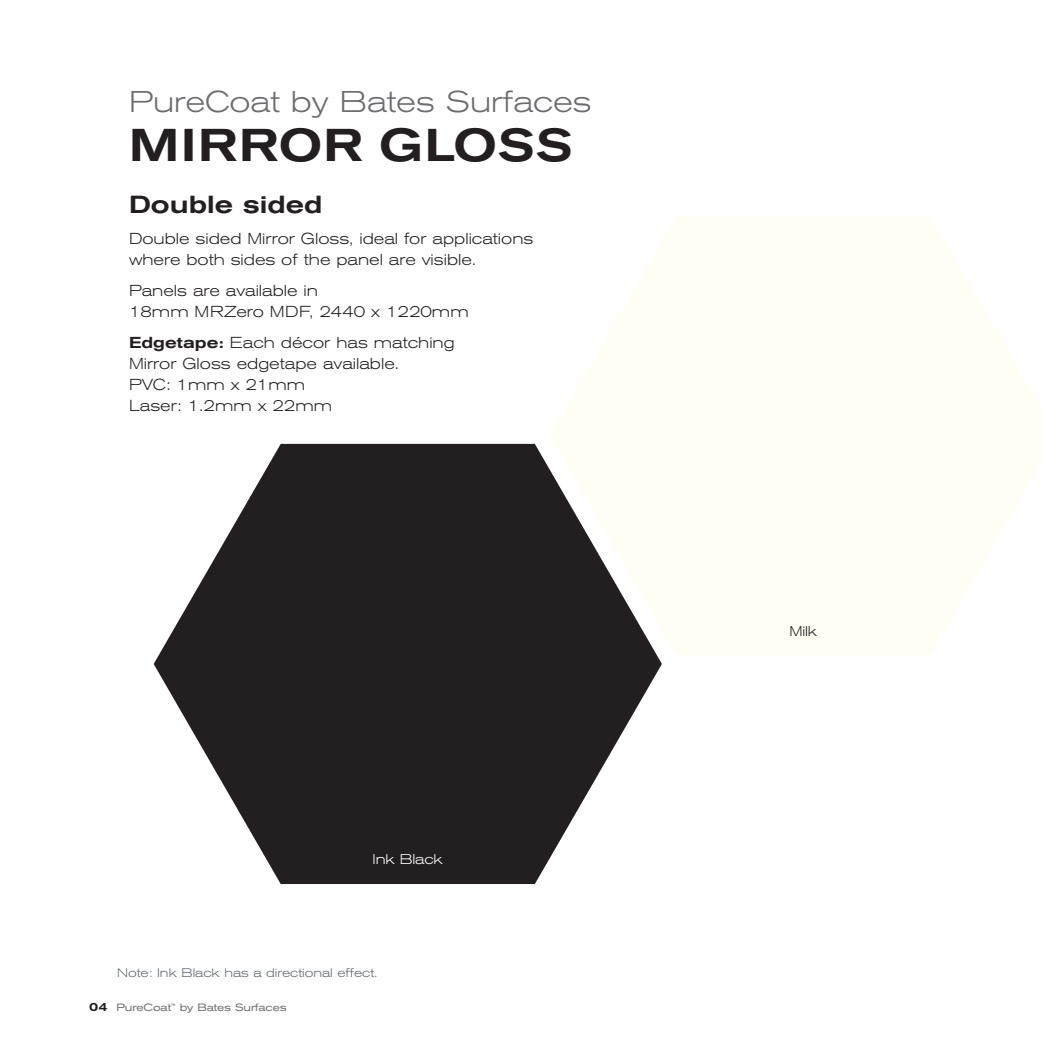
<style>
.page{position:relative;width:1042px;height:1042px;background:#fff}
.page>*{position:absolute;margin:0;border:0;box-sizing:border-box;transform-origin:0 0}
.t1{font:500 expanded 45.5px "Akzidenz Grotesk BE";letter-spacing:.02em;color:#231f20}
.t2{font:300 expanded 29.75px "Akzidenz Grotesk BE";color:#6c6d70}
.t3{font:500 expanded 24.5px "Akzidenz Grotesk BE";color:#231f20}
.t4{font:300 expanded 15.75px/21px "Akzidenz Grotesk BE";color:#231f20}
.t5{font:300 expanded 14px "Akzidenz Grotesk BE";letter-spacing:-.01em;color:#fff}
.t6{font:300 expanded 14px "Akzidenz Grotesk BE";color:#231f20}
.t7{font:300 expanded 12.25px "Akzidenz Grotesk BE";color:#5f676e}
.t8{font:expanded 10.5px "Akzidenz Grotesk BE";letter-spacing:-.01em;color:#6c6d70}
.s1{font-weight:500}
.s2{font-weight:500;font-size:12.25px;color:#231f20}
</style>
<div class="page">
<svg style="left:154px;top:444px;width:508px;height:440px;fill:#231f20"></svg>
<svg style="left:549px;top:216px;width:493px;height:439px;fill:#fffef4"></svg>
<svg style="left:946px;top:498px;width:96px;height:157px"></svg>
<h2 class="t2" style="left:129px;top:84px;width:464px">PureCoat by Bates Surfaces</h2>
<h1 class="t1" style="left:129px;top:118px;width:445px">MIRROR GLOSS</h1>
<h3 class="t3" style="left:129px;top:191px;width:195px">Double sided</h3>
<p class="t4" style="left:129px;top:229px;width:406px">Double sided Mirror Gloss, ideal for applications where both sides of the panel are visible.</p>
<p class="t4" style="left:129px;top:281px;width:341px">Panels are available in<br>18mm MRZero MDF, 2440 x 1220mm</p>
<p class="t4" style="left:129px;top:332px;width:327px"><span class="s1">Edgetape:</span> Each décor has matching<br>Mirror Gloss edgetape available.<br>PVC: 1mm x 21mm<br>Laser: 1.2mm x 22mm</p>
<p class="t5" style="left:373px;top:851px;width:72px">Ink Black</p>
<p class="t7" style="left:117px;top:966px;width:262px">Note: Ink Black has a directional effect.</p>
<p class="t8" style="left:89px;top:1001px;width:199px"><span class="s2">04</span> PureCoat<sup>™</sup> by Bates Surfaces</p>
<p class="t6" style="left:789px;top:623px;width:29px">Milk</p>
</div>
